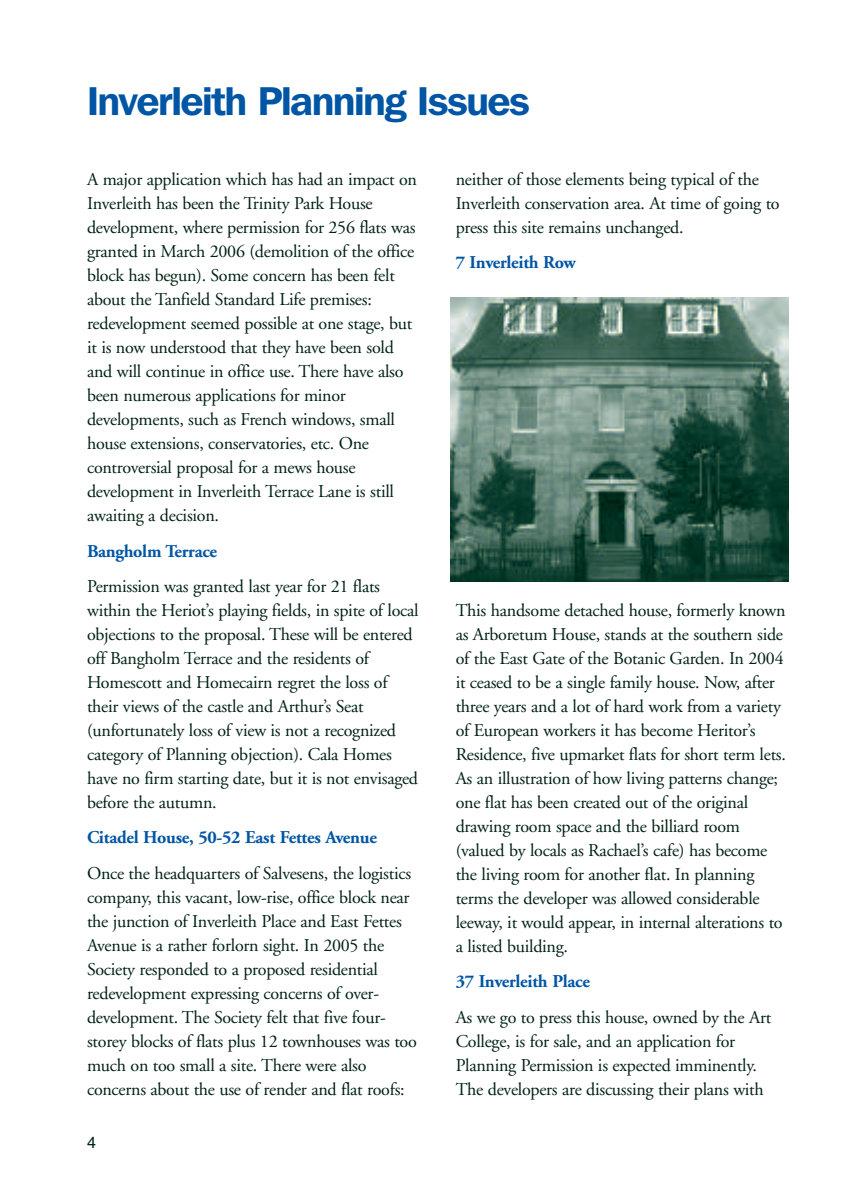
<style>
.page{position:relative;width:845px;height:1191px;background:#fff}
.page>*{position:absolute;margin:0;border:0;box-sizing:border-box;transform-origin:0 0}
.t1{font:600 40px "Franklin Gothic IT Cby BT";letter-spacing:-.035em;color:#0155a5}
.t2{font:18px/24px "Adobe Garamond";letter-spacing:-.015em;color:#002113}
.t3{font:700 18px "Adobe Garamond";letter-spacing:-.015em;color:#0155a5}
.t4{font:16px "Helvetica";color:#002113}
</style>
<div class="page">
<img style="left:451px;top:298px;width:337px;height:284px">
<h1 class="t1" style="left:87px;top:87px;width:444px">Inverleith Planning Issues</h1>
<p class="t2" style="left:87px;top:169px;width:331px">A major application which has had an impact on Inverleith has been the Trinity Park House development, where permission for 256 flats was granted in March 2006 (demolition of the office block has begun). Some concern has been felt about the Tanfield Standard Life premises: redevelopment seemed possible at one stage, but it is now understood that they have been sold and will continue in office use. There have also been numerous applications for minor developments, such as French windows, small house extensions, conservatories, etc. One controversial proposal for a mews house development in Inverleith Terrace Lane is still awaiting a decision.</p>
<p class="t3" style="left:87px;top:544px;width:132px">Bangholm Terrace</p>
<p class="t2" style="left:87px;top:576px;width:333px">Permission was granted last year for 21 flats within the Heriot’s playing fields, in spite of local objections to the proposal. These will be entered off Bangholm Terrace and the residents of Homescott and Homecairn regret the loss of their views of the castle and Arthur’s Seat (unfortunately loss of view is not a recognized category of Planning objection). Cala Homes have no firm starting date, but it is not envisaged before the autumn.</p>
<p class="t3" style="left:87px;top:830px;width:291px">Citadel House, 50-52 East Fettes Avenue</p>
<p class="t2" style="left:87px;top:862px;width:331px">Once the headquarters of Salvesens, the logistics company, this vacant, low-rise, office block near the junction of Inverleith Place and East Fettes Avenue is a rather forlorn sight. In 2005 the Society responded to a proposed residential redevelopment expressing concerns of over&shy;development. The Society felt that five four&shy;storey blocks of flats plus 12 townhouses was too much on too small a site. There were also concerns about the use of render and flat roofs:</p>
<p class="t4" style="left:87px;top:1133px;width:10px">4</p>
<p class="t2" style="left:456px;top:169px;width:325px">neither of those elements being typical of the<br>Inverleith conservation area. At time of going to press this site remains unchanged.</p>
<p class="t3" style="left:456px;top:256px;width:122px">7 Inverleith Row</p>
<p class="t2" style="left:456px;top:600px;width:332px">This handsome detached house, formerly known as Arboretum House, stands at the southern side of the East Gate of the Botanic Garden. In 2004 it ceased to be a single family house. Now, after three years and a lot of hard work from a variety of European workers it has become Heritor’s Residence, five upmarket flats for short term lets.<br>As an illustration of how living patterns change; one flat has been created out of the original drawing room space and the billiard room (valued by locals as Rachael’s cafe) has become the living room for another flat. In planning terms the developer was allowed considerable leeway, it would appear, in internal alterations to a listed building.</p>
<p class="t3" style="left:456px;top:974px;width:136px">37 Inverleith Place</p>
<p class="t2" style="left:456px;top:1006px;width:317px">As we go to press this house, owned by the Art College, is for sale, and an application for Planning Permission is expected imminently.<br>The developers are discussing their plans with</p>
</div>
